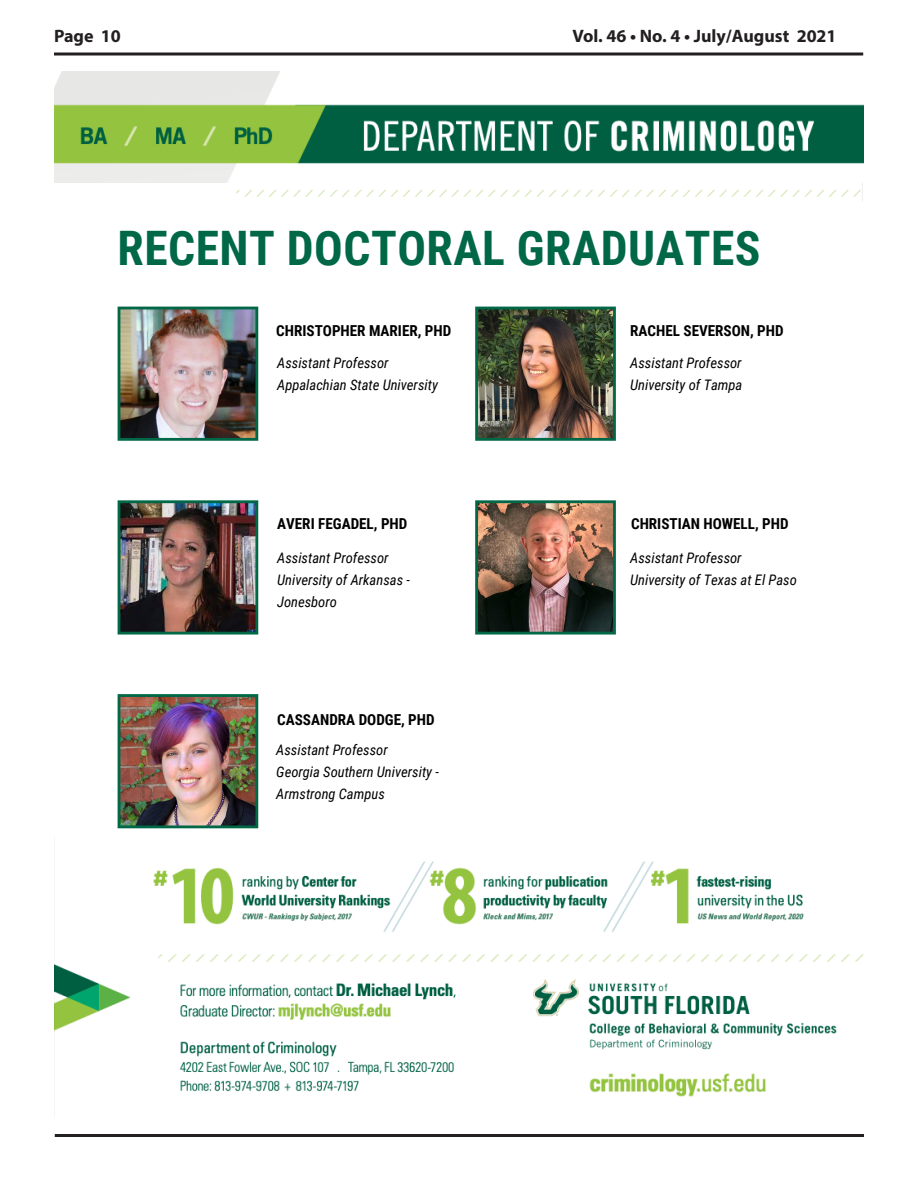
<style>
.page{position:relative;width:918px;height:1188px;background:#fff}
.page>*{position:absolute;margin:0;border:0;box-sizing:border-box;transform-origin:0 0}
.t1{font:700 47.55px "Roboto Condensed";letter-spacing:.01em;color:#006747}
.t2{font:700 18px "Myriad Pro";color:#231f20}
.t3{font:700 15.15px "Roboto Condensed";color:#000}
.t4{font:italic 14.55px/21.8px "Roboto Condensed";color:#000}
</style>
<div class="page">
<svg style="left:54px;top:52px;width:809px;height:4px;background:#595657"></svg>
<hr style="left:55px;top:1134px;width:809px;height:3px;background:#231f20">
<img style="left:55px;top:71px;width:808px;height:111px">
<img style="left:55px;top:861px;width:808px;height:236px">
<img style="left:236px;top:182px;width:627px;height:19px">
<img style="left:118px;top:307px;width:140px;height:134px">
<img style="left:118px;top:500px;width:140px;height:135px">
<img style="left:118px;top:694px;width:140px;height:134px">
<img style="left:475px;top:307px;width:141px;height:134px">
<img style="left:475px;top:500px;width:141px;height:135px">
<p class="t2" style="left:54px;top:24px;width:68px">Page 10</p>
<p class="t2" style="left:572px;top:24px;width:266px">Vol. 46 • No. 4 • July/August 2021</p>
<p class="t1" style="left:118px;top:215px;width:644px">RECENT DOCTORAL GRADUATES</p>
<p class="t3" style="left:276px;top:320px;width:177px">CHRISTOPHER MARIER, PHD</p>
<p class="t4" style="left:277px;top:351px;width:162px">Assistant Professor<br>Appalachian State University</p>
<p class="t3" style="left:277px;top:513px;width:132px">AVERI FEGADEL, PHD</p>
<p class="t4" style="left:277px;top:547px;width:134px">Assistant Professor<br>University of Arkansas -<br>Jonesboro</p>
<p class="t3" style="left:277px;top:709px;width:159px">CASSANDRA DODGE, PHD</p>
<p class="t4" style="left:276px;top:738px;width:164px">Assistant Professor<br>Georgia Southern University -<br>Armstrong Campus</p>
<p class="t3" style="left:630px;top:320px;width:155px">RACHEL SEVERSON, PHD</p>
<p class="t4" style="left:630px;top:351px;width:114px">Assistant Professor<br>University of Tampa</p>
<p class="t3" style="left:631px;top:513px;width:159px">CHRISTIAN HOWELL, PHD</p>
<p class="t4" style="left:630px;top:547px;width:168px">Assistant Professor<br>University of Texas at El Paso</p>
</div>
